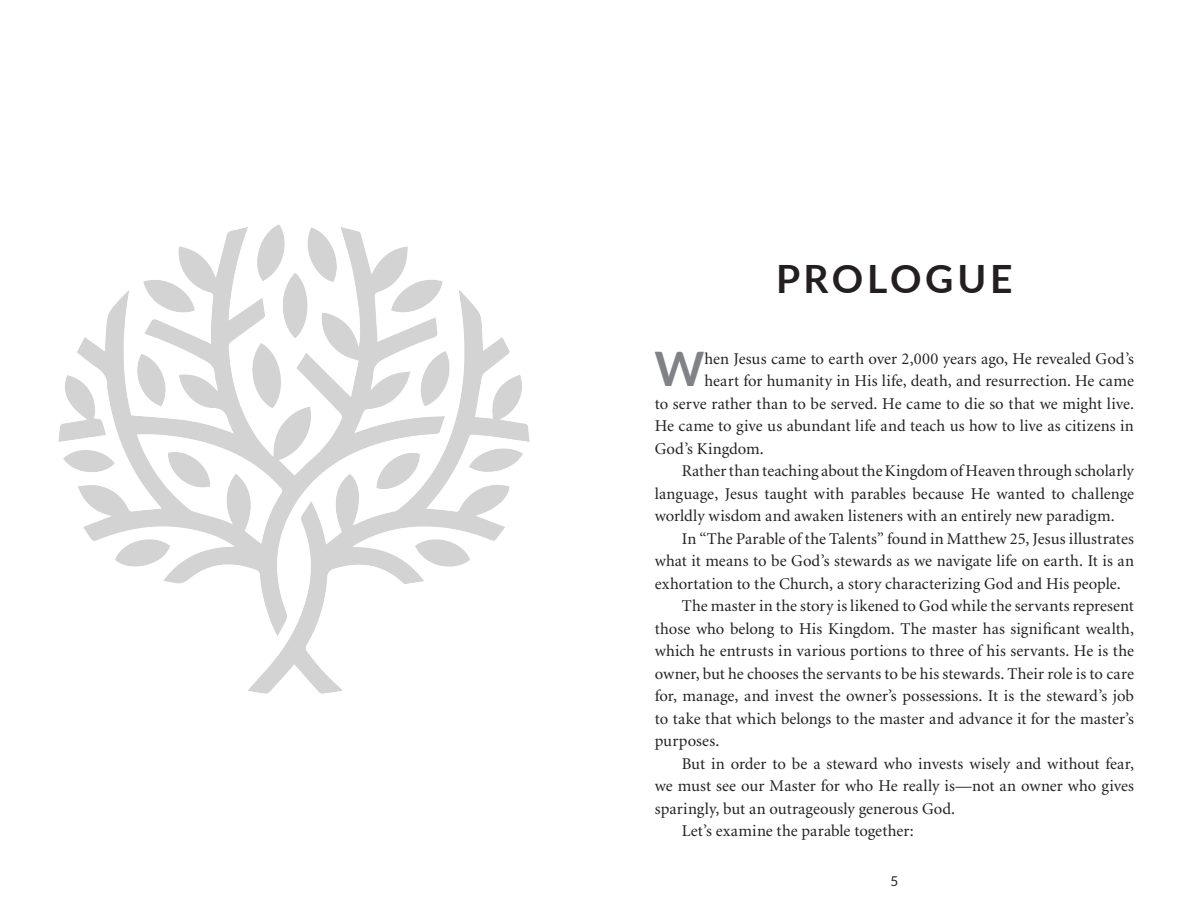
<style>
.page{position:relative;width:1188px;height:918px;background:#fff}
.page>*{position:absolute;margin:0;border:0;box-sizing:border-box;transform-origin:0 0}
.Body{font:700 47.55px "Lato";color:#808285}
.t1{font:700 39px "Lato";letter-spacing:.095em;color:#231f20}
.Body-2{font:16.5px/22.5px "Minion";letter-spacing:.005em;color:#231f20;text-align:justify}
.t2{font:13.5px "Lato";color:#231f20}
</style>
<div class="page">
<img style="left:58px;top:224px;width:472px;height:470px">
<p class="t1" style="left:776px;top:250px;width:238px">PROLOGUE</p>
<p class="Body" style="left:654px;top:334px;width:52px">W</p>
<p class="Body-2" style="left:704px;top:348px;width:431px">hen Jesus came to earth over 2,000 years ago, He revealed God’s</p>
<p class="Body-2" style="left:704px;top:370px;width:431px">heart for humanity in His life, death, and resurrection. He came</p>
<p class="Body-2" style="left:655px;top:393px;width:481px">to serve rather than to be served. He came to die so that we might live.</p>
<p class="Body-2" style="left:655px;top:415px;width:481px">He came to give us abundant life and teach us how to live as citizens in</p>
<p class="Body-2" style="left:655px;top:438px;width:111px">God’s Kingdom.</p>
<p class="Body-2" style="left:655px;top:460px;width:481px;text-indent:27px">Rather than teaching about the Kingdom of Heaven through scholarly language, Jesus taught with parables because He wanted to challenge worldly wisdom and awaken listeners with an entirely new paradigm.</p>
<p class="Body-2" style="left:655px;top:528px;width:481px;text-indent:27px">In “The Parable of the Talents” found in Matthew 25, Jesus illustrates what it means to be God’s stewards as we navigate life on earth. It is an exhortation to the Church, a story characterizing God and His people.</p>
<p class="Body-2" style="left:655px;top:595px;width:481px;text-indent:27px">The master in the story is likened to God while the servants represent those who belong to His Kingdom. The master has significant wealth, which he entrusts in various portions to three of his servants. He is the owner, but he chooses the servants to be his stewards. Their role is to care for, manage, and invest the owner’s possessions. It is the steward’s job to take that which belongs to the master and advance it for the master’s purposes.</p>
<p class="Body-2" style="left:655px;top:753px;width:481px;text-indent:27px">But in order to be a steward who invests wisely and without fear, we must see our Master for who He really is—not an owner who gives sparingly, but an outrageously generous God.</p>
<p class="Body-2" style="left:682px;top:820px;width:234px">Let’s examine the parable together:</p>
<p class="t2" style="left:890px;top:874px;width:9px">5</p>
</div>
